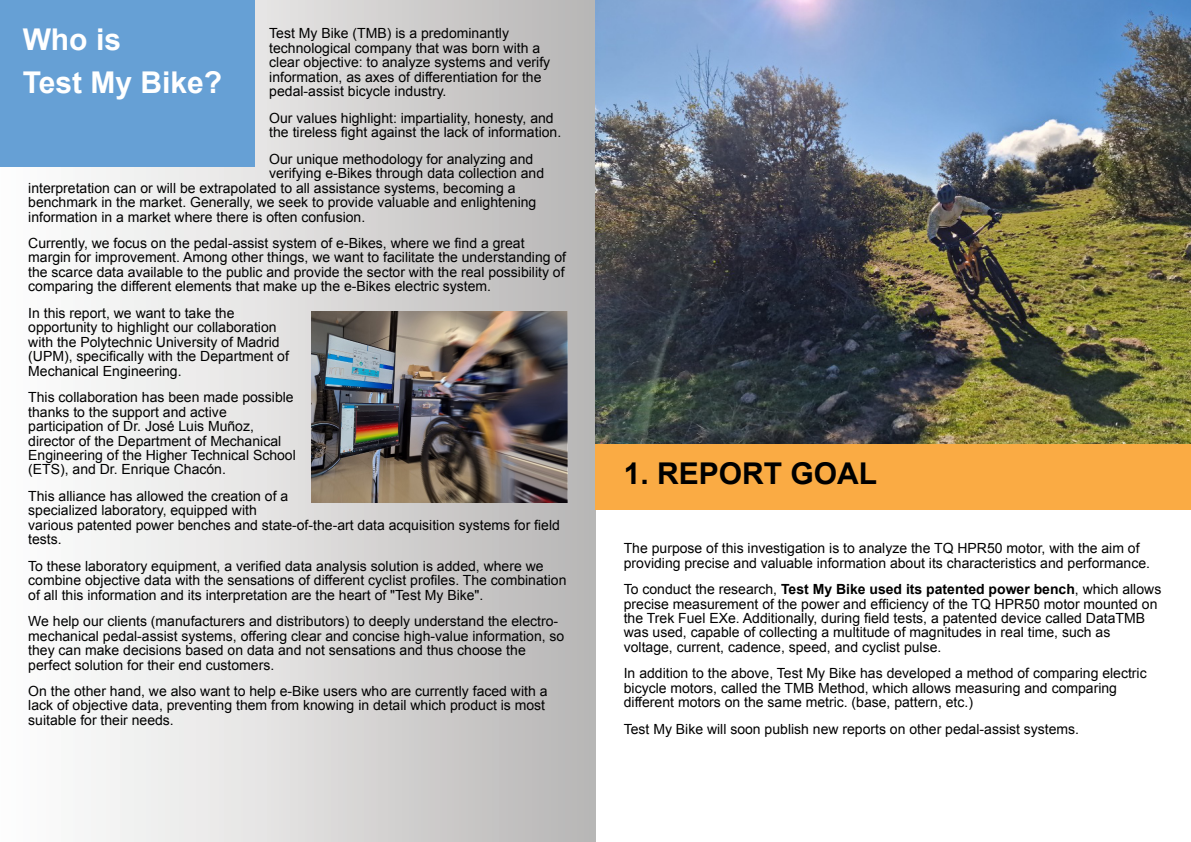
<style>
.page{position:relative;width:1191px;height:842px;background:#fff}
.page>*{position:absolute;margin:0;border:0;box-sizing:border-box;transform-origin:0 0}
.t1{font:700 30px/43px "Arial";color:#fff}
.t2{font:700 30px "Arial";color:#000}
.t3{font:14px/14.5px "Arial";color:#000}
.s1{font-weight:700}
</style>
<div class="page">
<div style="left:0;top:0;width:595px;height:842px;background:linear-gradient(to right,#fff,#b9b7b7)"></div>
<div style="left:595px;top:443px;width:596px;height:66px;background:#faab44"></div>
<img style="left:595px;top:0;width:596px;height:443px">
<img style="left:312px;top:311px;width:255px;height:192px">
<div style="left:0;top:0;width:255px;height:167px;background:#66a0d5"></div>
<h1 class="t1" style="left:23px;top:21px;width:201px">Who is<br>Test My Bike?</h1>
<p class="t3" style="left:269px;top:28px;width:282px">Test My Bike (TMB) is a predominantly technological company that was born with a clear objective: to analyze systems and verify information, as axes of differentiation for the pedal-assist bicycle industry.</p>
<p class="t3" style="left:269px;top:112px;width:293px">Our values highlight: impartiality, honesty, and the tireless fight against the lack of information.</p>
<p class="t3" style="left:269px;top:153px;width:265px">Our unique methodology for analyzing and</p>
<p class="t3" style="left:269px;top:167px;width:276px">verifying e-Bikes through data collection and</p>
<p class="t3" style="left:28px;top:182px;width:489px">interpretation can or will be extrapolated to all assistance systems, becoming a</p>
<p class="t3" style="left:28px;top:196px;width:509px">benchmark in the market. Generally, we seek to provide valuable and enlightening</p>
<p class="t3" style="left:28px;top:211px;width:338px">information in a market where there is often confusion.</p>
<p class="t3" style="left:28px;top:237px;width:539px">Currently, we focus on the pedal-assist system of e-Bikes, where we find a great margin for improvement. Among other things, we want to facilitate the understanding of the scarce data available to the public and provide the sector with the real possibility of comparing the different elements that make up the e-Bikes electric system.</p>
<p class="t3" style="left:28px;top:307px;width:262px">In this report, we want to take the opportunity to highlight our collaboration with the Polytechnic University of Madrid (UPM), specifically with the Department of Mechanical Engineering.</p>
<p class="t3" style="left:28px;top:391px;width:269px">This collaboration has been made possible thanks to the support and active participation of Dr. José Luis Muñoz, director of the Department of Mechanical Engineering of the Higher Technical School (ETS), and Dr. Enrique Chacón.</p>
<p class="t3" style="left:28px;top:490px;width:533px">This alliance has allowed the creation of a<br>specialized laboratory, equipped with<br>various patented power benches and state-of-the-art data acquisition systems for field tests.</p>
<p class="t3" style="left:28px;top:560px;width:540px">To these laboratory equipment, a verified data analysis solution is added, where we combine objective data with the sensations of different cyclist profiles. The combination of all this information and its interpretation are the heart of "Test My Bike".</p>
<p class="t3" style="left:28px;top:615px;width:537px">We help our clients (manufacturers and distributors) to deeply understand the electro&shy;mechanical pedal-assist systems, offering clear and concise high-value information, so they can make decisions based on data and not sensations and thus choose the perfect solution for their end customers.</p>
<p class="t3" style="left:28px;top:685px;width:521px">On the other hand, we also want to help e-Bike users who are currently faced with a lack of objective data, preventing them from knowing in detail which product is most suitable for their needs.</p>
<h1 class="t2" style="left:624px;top:462px;width:255px">1. REPORT GOAL</h1>
<p class="t3" style="left:624px;top:542px;width:528px">The purpose of this investigation is to analyze the TQ HPR50 motor, with the aim of providing precise and valuable information about its characteristics and performance.</p>
<p class="t3" style="left:624px;top:583px;width:539px">To conduct the research, <span class="s1">Test My Bike used its patented power bench</span>, which allows precise measurement of the power and efficiency of the TQ HPR50 motor mounted on the Trek Fuel EXe. Additionally, during field tests, a patented device called DataTMB was used, capable of collecting a multitude of magnitudes in real time, such as voltage, current, cadence, speed, and cyclist pulse.</p>
<p class="t3" style="left:624px;top:667px;width:524px">In addition to the above, Test My Bike has developed a method of comparing electric bicycle motors, called the TMB Method, which allows measuring and comparing different motors on the same metric. (base, pattern, etc.)</p>
<p class="t3" style="left:624px;top:723px;width:457px">Test My Bike will soon publish new reports on other pedal-assist systems.</p>
</div>
